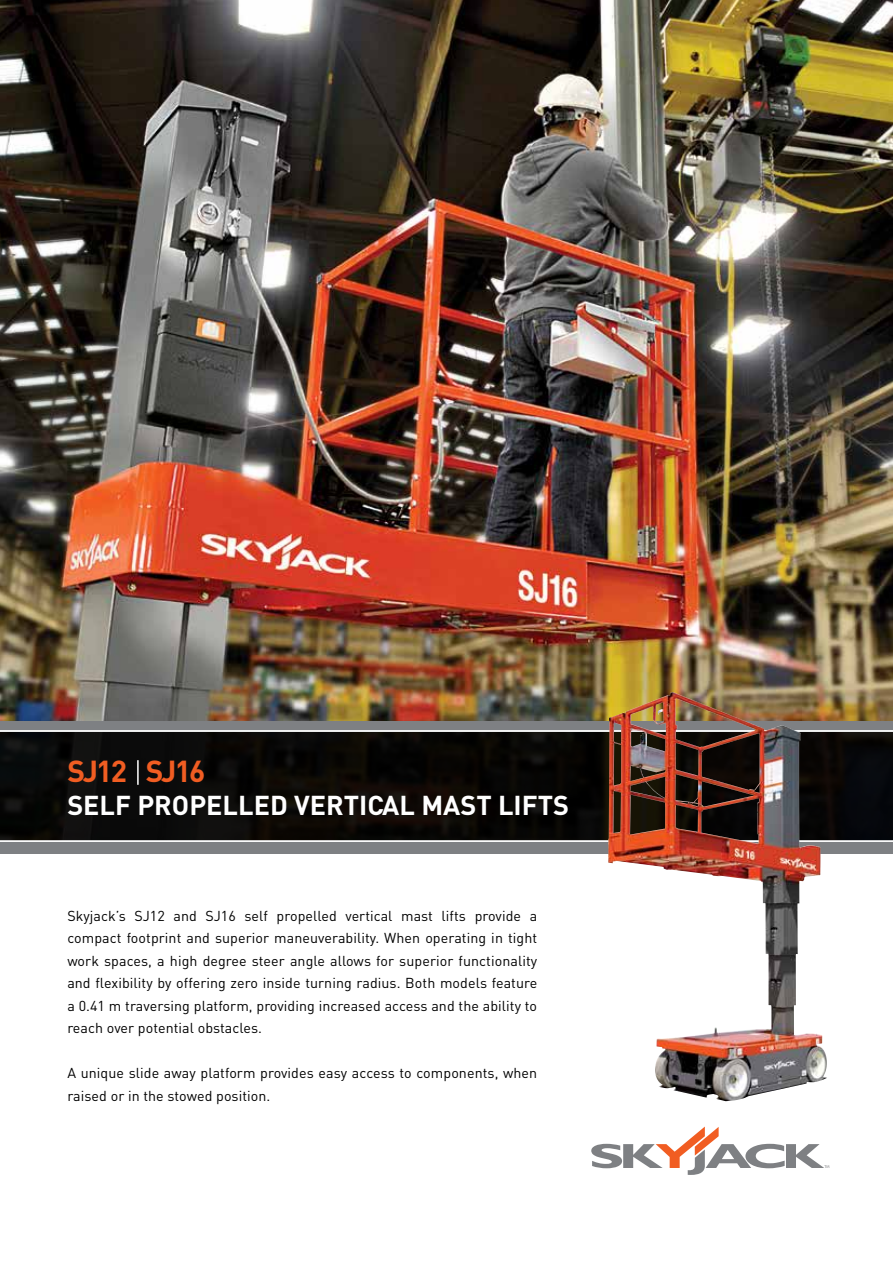
<style>
.page{position:relative;width:893px;height:1263px;background:#fff}
.page>*{position:absolute;margin:0;border:0;box-sizing:border-box;transform-origin:0 0}
.t1{font:700 30px "DIN";letter-spacing:-.06em;color:#f15d22}
.t2{font:700 27px "DIN";color:#fff}
.t3{font:14.25px/22.5px "DIN";letter-spacing:.005em;color:#000;text-align:justify}
</style>
<div class="page">
<img style="left:0;top:0;width:893px;height:721px">
<div style="left:0;top:726px;width:893px;height:121px;background:#0a0906"></div>
<div style="left:0;top:841px;width:893px;height:13px;background:#7e8083"></div>
<div style="left:0;top:721px;width:893px;height:11px;background:#7e8083"></div>
<hr style="left:0;top:840px;width:893px;height:2px;background:#fff">
<hr style="left:0;top:730px;width:893px;height:2px;background:#fff">
<hr style="left:137px;top:760px;width:2px;height:25px;background:#fff">
<img style="left:608px;top:692px;width:220px;height:409px">
<svg style="left:591px;top:1126px;width:238px;height:49px"></svg>
<h1 class="t1" style="left:67px;top:751px;width:140px">SJ12 SJ16</h1>
<h2 class="t2" style="left:67px;top:787px;width:503px">SELF PROPELLED VERTICAL MAST LIFTS</h2>
<p class="t3" style="left:67px;top:904px;width:471px">Skyjack’s SJ12 and SJ16 self propelled vertical mast lifts provide a compact footprint and superior maneuverability. When operating in tight work spaces, a high degree steer angle allows for superior functionality and flexibility by offering zero inside turning radius. Both models feature a 0.41 m traversing platform, providing increased access and the ability to reach over potential obstacles.</p>
<p class="t3" style="left:67px;top:1061px;width:471px">A unique slide away platform provides easy access to components, when raised or in the stowed position.</p>
</div>
